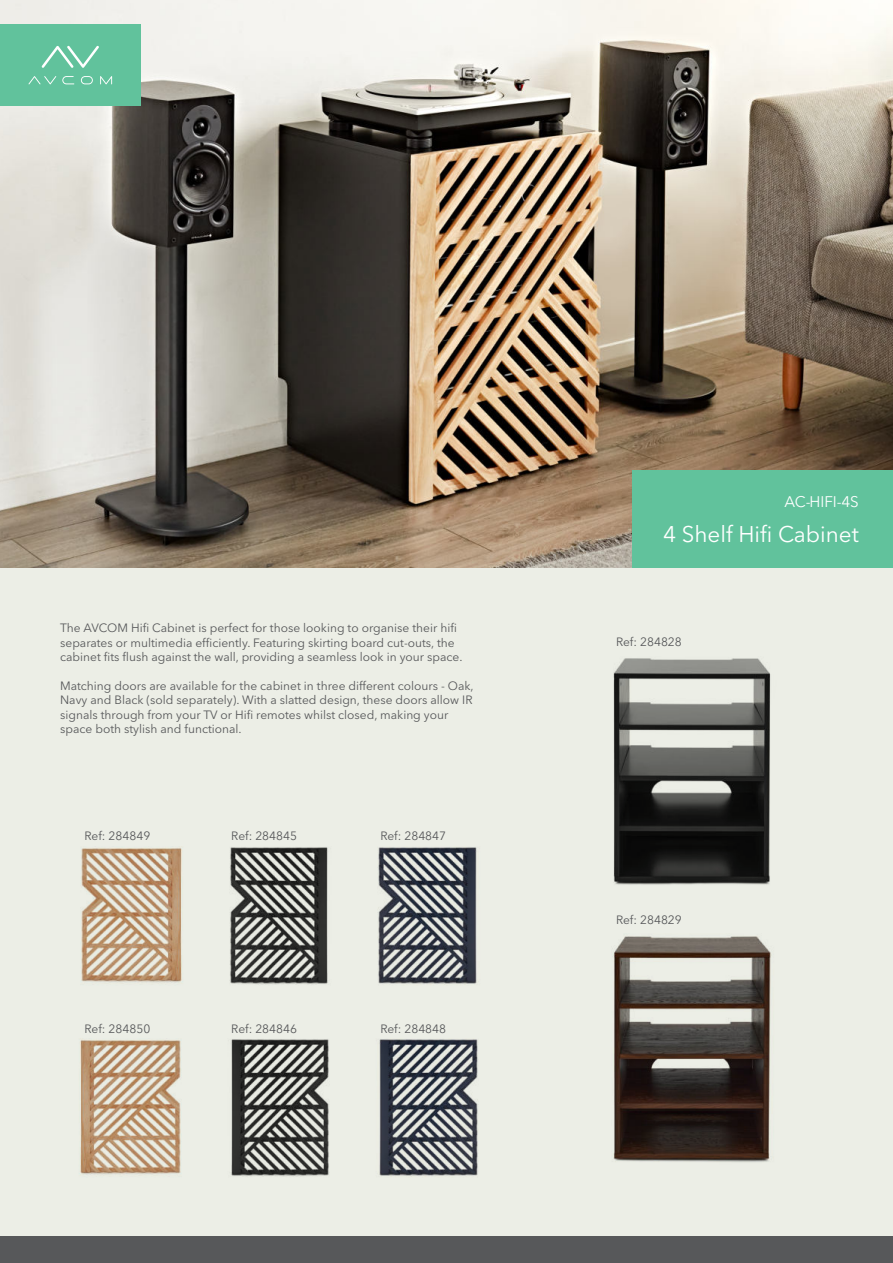
<style>
.page{position:relative;width:893px;height:1263px;background:#fff}
.page>*{position:absolute;margin:0;border:0;box-sizing:border-box;transform-origin:0 0}
.t1{font:22.5px "Avenir Next LT Pro";color:#fff}
.t2{font:15.3px "Avenir Next LT Pro";color:#fff}
.t3{font:12px/14.4px "Avenir Next LT Pro";color:#57585a}
</style>
<div class="page">
<img style="left:0;top:0;width:893px;height:568px">
<div style="left:0;top:24px;width:141px;height:82px;background:#61c29c"></div>
<div style="left:633px;top:470px;width:260px;height:98px;background:#61c29c"></div>
<div style="left:0;top:568px;width:893px;height:695px;background:#eceee6"></div>
<div style="left:0;top:1236px;width:893px;height:27px;background:#57585a"></div>
<img style="left:613px;top:658px;width:158px;height:227px">
<img style="left:613px;top:936px;width:159px;height:226px">
<svg style="left:42px;top:46px;width:57px;height:22px"></svg>
<svg style="left:62px;top:76px;width:12px;height:8px"></svg>
<svg style="left:28px;top:76px;width:28px;height:8px"></svg>
<svg style="left:100px;top:76px;width:12px;height:8px"></svg>
<svg style="left:81px;top:76px;width:12px;height:8px"></svg>
<img style="left:81px;top:847px;width:396px;height:138px">
<img style="left:79px;top:1039px;width:399px;height:138px">
<p class="t3" style="left:60px;top:622px;width:404px">The AVCOM Hifi Cabinet is perfect for those looking to organise their hifi separates or multimedia efficiently. Featuring skirting board cut-outs, the cabinet fits flush against the wall, providing a seamless look in your space.</p>
<p class="t3" style="left:60px;top:679px;width:415px">Matching doors are available for the cabinet in three different colours - Oak, Navy and Black (sold separately). With a slatted design, these doors allow IR signals through from your TV or Hifi remotes whilst closed, making your space both stylish and functional.</p>
<p class="t3" style="left:85px;top:830px;width:67px">Ref: 284849</p>
<p class="t3" style="left:85px;top:1022px;width:67px">Ref: 284850</p>
<p class="t3" style="left:231px;top:830px;width:67px">Ref: 284845</p>
<p class="t3" style="left:231px;top:1022px;width:67px">Ref: 284846</p>
<p class="t3" style="left:380px;top:830px;width:67px">Ref: 284847</p>
<p class="t3" style="left:380px;top:1022px;width:67px">Ref: 284848</p>
<p class="t2" style="left:784px;top:495px;width:76px">AC-HIFI-4S</p>
<h1 class="t1" style="left:663px;top:525px;width:197px">4 Shelf Hifi Cabinet</h1>
<p class="t3" style="left:616px;top:635px;width:67px">Ref: 284828</p>
<p class="t3" style="left:616px;top:913px;width:67px">Ref: 284829</p>
</div>
